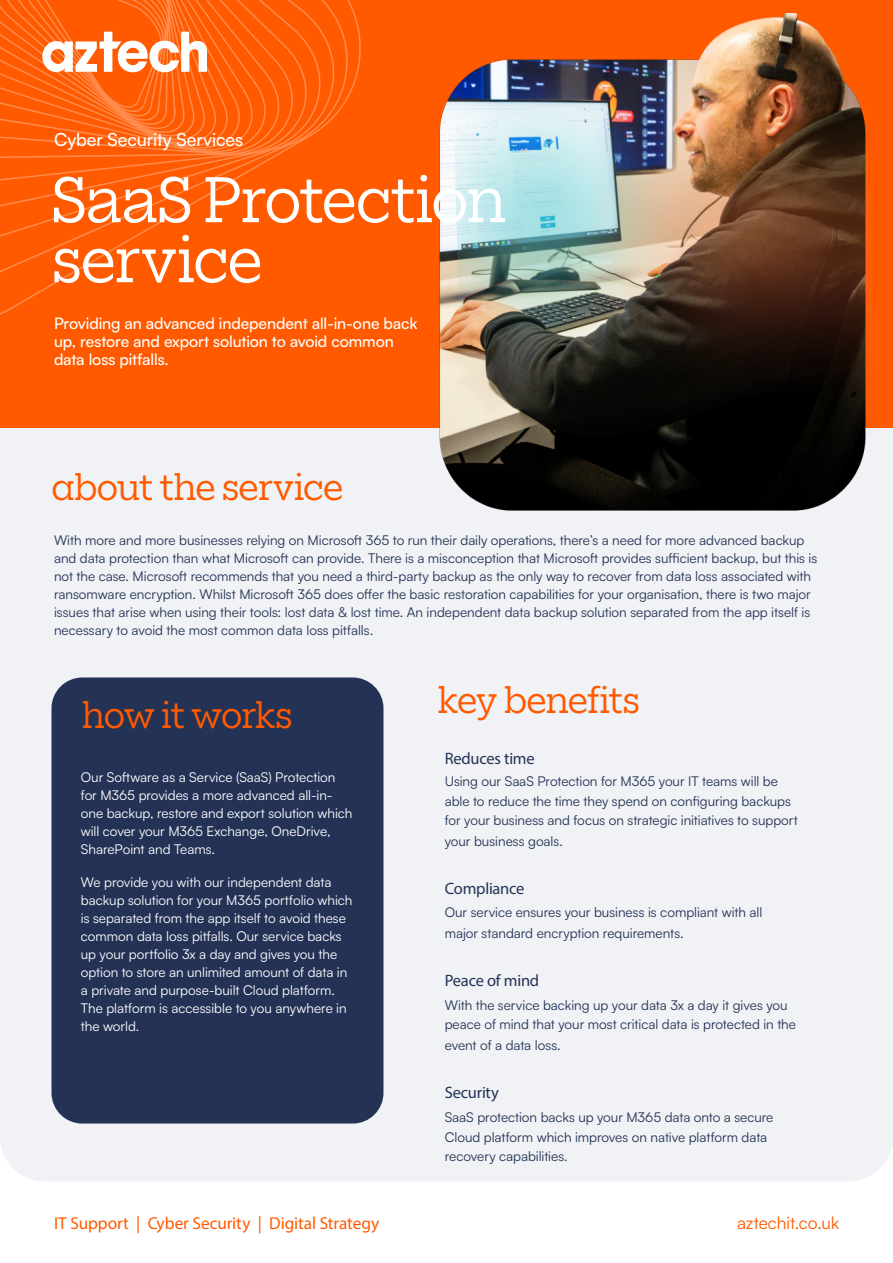
<style>
.page{position:relative;width:893px;height:1263px;background:#f0f2f5}
.page>*{position:absolute;margin:0;border:0;box-sizing:border-box;transform-origin:0 0}
.t1{font:60px/60px "Elizeth";letter-spacing:-.02em;color:#fff}
.t2{font:34.5px "Elizeth";letter-spacing:-.03em;color:#ff5a00}
.t3{font:500 18px "Satoshi";letter-spacing:-.01em;color:#fff}
.t4{font:17.25px "Myriad Pro";letter-spacing:-.005em;color:#ff5a00}
.t5{font:17.25px "Satoshi";letter-spacing:-.005em;color:#ff5a00}
.t6{font:16.5px "Myriad Pro";letter-spacing:-.015em;color:#233255}
.t7{font:500 15.75px/18px "Satoshi";letter-spacing:-.005em;color:#fff}
.t8{font:13.5px/18px "Satoshi";color:#233255}
.t9{font:13.5px/18px "Satoshi";letter-spacing:-.005em;color:#fff}
</style>
<div class="page">
<svg style="left:0;top:1145px;width:893px;height:118px;fill:#fff"></svg>
<div style="left:0;top:0;width:893px;height:427px;background:#ff5a00"></div>
<svg style="left:0;top:0;width:361px;height:315px"></svg>
<div style="left:52px;top:678px;width:331px;height:445px;background:#233255;border-radius:30px"></div>
<div style="left:51px;top:677px;width:332px;height:446px;border:2px solid #233255;border-radius:30px"></div>
<img style="left:437px;top:13px;width:404px;height:498px">
<img style="left:452px;top:60px;width:425px;height:432px">
<img style="left:548px;top:68px;width:318px;height:382px">
<svg style="left:42px;top:32px;width:165px;height:40px"></svg>
<p class="t3" style="left:54px;top:127px;width:191px">Cyber Security Services</p>
<p class="t1" style="left:51px;top:166px;width:457px">SaaS Protection service</p>
<p class="t7" style="left:54px;top:313px;width:365px">Providing an advanced independent all-in-one back up, restore and export solution to avoid common data loss pitfalls.</p>
<p class="t2" style="left:51px;top:463px;width:293px">about the service</p>
<p class="t8" style="left:54px;top:531px;width:765px">With more and more businesses relying on Microsoft 365 to run their daily operations, there’s a need for more advanced backup and data protection than what Microsoft can provide. There is a misconception that Microsoft provides sufficient backup, but this is not the case. Microsoft recommends that you need a third-party backup as the only way to recover from data loss associated with ransomware encryption. Whilst Microsoft 365 does offer the basic restoration capabilities for your organisation, there is two major issues that arise when using their tools: lost data &amp; lost time. An independent data backup solution separated from the app itself is necessary to avoid the most common data loss pitfalls.</p>
<p class="t2" style="left:82px;top:690px;width:213px">how it works</p>
<p class="t9" style="left:81px;top:767px;width:273px">Our Software as a Service (SaaS) Protection for M365 provides a more advanced all-in&shy;one backup, restore and export solution which will cover your M365 Exchange, OneDrive, SharePoint and Teams.</p>
<p class="t9" style="left:81px;top:872px;width:273px">We provide you with our independent data backup solution for your M365 portfolio which is separated from the app itself to avoid these common data loss pitfalls. Our service backs up your portfolio 3x a day and gives you the option to store an unlimited amount of data in a private and purpose-built Cloud platform.<br>The platform is accessible to you anywhere in the world.</p>
<p class="t2" style="left:437px;top:676px;width:204px">key benefits</p>
<p class="t6" style="left:445px;top:748px;width:92px">Reduces time</p>
<p class="t8" style="left:445px;top:771px;width:355px;line-height:19.5px">Using our SaaS Protection for M365 your IT teams will be able to reduce the time they spend on configuring backups for your business and focus on strategic initiatives to support</p>
<p class="t8" style="left:445px;top:832px;width:120px">your business goals.</p>
<p class="t6" style="left:445px;top:879px;width:81px">Compliance</p>
<p class="t8" style="left:445px;top:901px;width:319px;line-height:21px">Our service ensures your business is compliant with all major standard encryption requirements.</p>
<p class="t6" style="left:445px;top:970px;width:96px">Peace of mind</p>
<p class="t8" style="left:445px;top:995px;width:353px;line-height:19.5px">With the service backing up your data 3x a day it gives you peace of mind that your most critical data is protected in the</p>
<p class="t8" style="left:445px;top:1036px;width:117px">event of a data loss.</p>
<p class="t6" style="left:445px;top:1083px;width:56px">Security</p>
<p class="t8" style="left:445px;top:1107px;width:330px;line-height:19.5px">SaaS protection backs up your M365 data onto a secure<br>Cloud platform which improves on native platform data recovery capabilities.</p>
<p class="t4" style="left:54px;top:1212px;width:327px">IT Support | Cyber Security | Digital Strategy</p>
<p class="t5" style="left:737px;top:1211px;width:104px">aztechit.co.uk</p>
</div>
